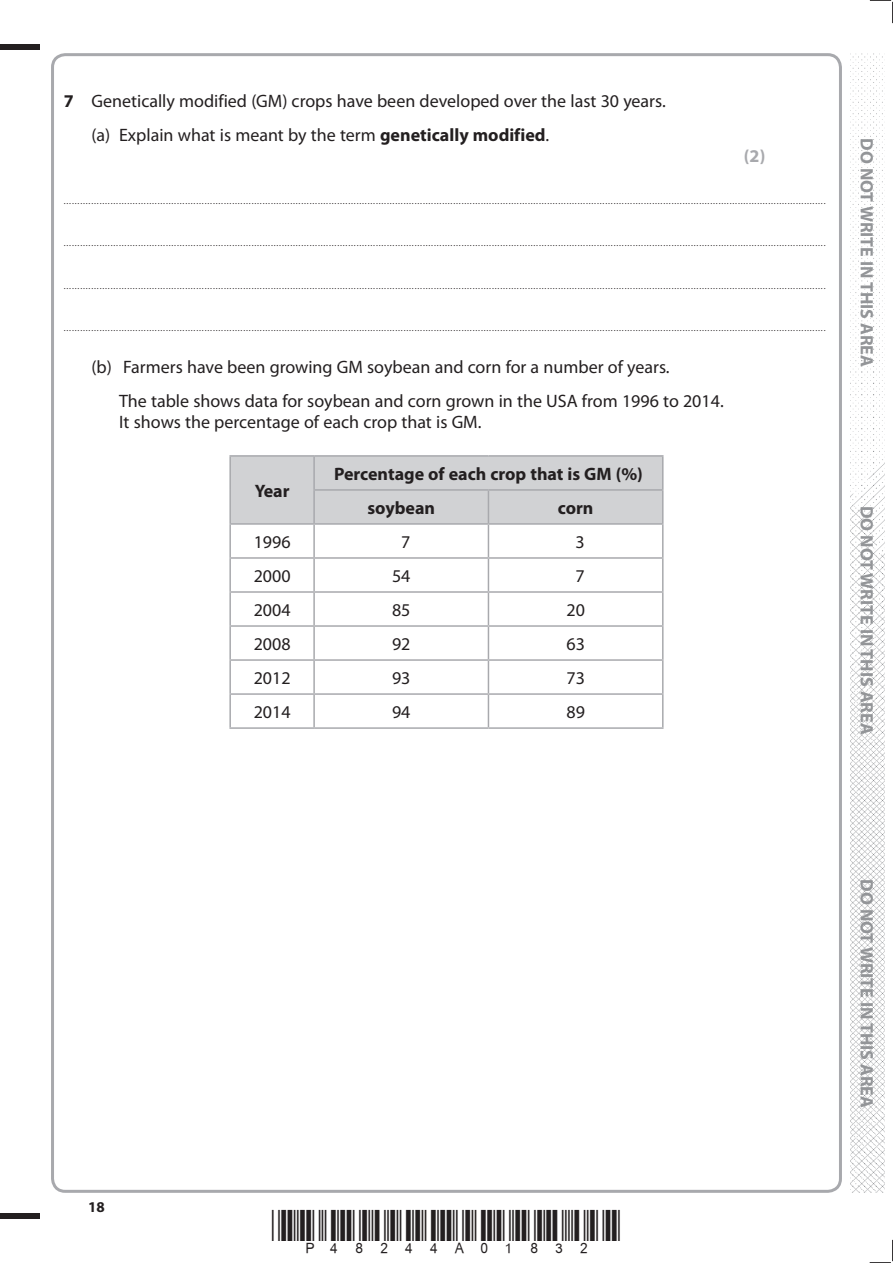
<style>
.page{position:relative;width:893px;height:1263px;background:#fff}
.page>*{position:absolute;margin:0;border:0;box-sizing:border-box;transform-origin:0 0}
.t1{font:39px "Bar Code 39 c HR";color:#231f20}
.t2{font:18px/33.8px "Myriad Pro";color:#231f20}
.t3{font:700 18px "Myriad Pro";color:#939598}
.t4{font:700 18px/34px "Myriad Pro";color:#231f20}
.t5{font:700 18px "Myriad Pro";color:#a8a9ad}
.t6{font:700 15px "Myriad Pro";color:#231f20}
.t7{font:9px "Myriad Pro";color:#231f20}
.s1{font-weight:700}
</style>
<div class="page">
<div style="left:0;top:44px;width:40px;height:5px;background:#231f20"></div>
<div style="left:0;top:1214px;width:40px;height:5px;background:#231f20"></div>
<svg style="left:870px;top:0;width:23px;height:23px"></svg>
<svg style="left:870px;top:1240px;width:23px;height:23px"></svg>
<img style="left:850px;top:53px;width:34px;height:1140px">
<div style="left:231px;top:457px;width:431px;height:66px;background:#d1d2d4"></div>
<hr style="left:229px;top:455px;width:85px;height:2px;background:#a8a9ad">
<hr style="left:229px;top:457px;width:2px;height:33px;background:#a8a9ad">
<hr style="left:314px;top:455px;width:174px;height:2px;background:#a8a9ad">
<hr style="left:313px;top:457px;width:2px;height:32px;background:#a8a9ad">
<hr style="left:488px;top:455px;width:175px;height:2px;background:#a8a9ad">
<hr style="left:662px;top:457px;width:1px;height:32px;background:#a8a9ad">
<hr style="left:229px;top:490px;width:2px;height:33px;background:#a8a9ad">
<hr style="left:313px;top:489px;width:175px;height:2px;background:#a8a9ad">
<hr style="left:313px;top:491px;width:2px;height:32px;background:#a8a9ad">
<hr style="left:488px;top:489px;width:175px;height:2px;background:#a8a9ad">
<hr style="left:488px;top:491px;width:1px;height:32px;background:#a8a9ad">
<hr style="left:662px;top:491px;width:1px;height:32px;background:#a8a9ad">
<hr style="left:229px;top:523px;width:85px;height:2px;background:#a8a9ad">
<hr style="left:229px;top:525px;width:2px;height:32px;background:#a8a9ad">
<hr style="left:314px;top:523px;width:174px;height:2px;background:#a8a9ad">
<hr style="left:313px;top:525px;width:2px;height:32px;background:#a8a9ad">
<hr style="left:488px;top:523px;width:175px;height:2px;background:#a8a9ad">
<hr style="left:488px;top:525px;width:1px;height:32px;background:#a8a9ad">
<hr style="left:662px;top:525px;width:1px;height:32px;background:#a8a9ad">
<hr style="left:229px;top:557px;width:85px;height:2px;background:#a8a9ad">
<hr style="left:229px;top:559px;width:2px;height:32px;background:#a8a9ad">
<hr style="left:314px;top:557px;width:174px;height:2px;background:#a8a9ad">
<hr style="left:313px;top:559px;width:2px;height:32px;background:#a8a9ad">
<hr style="left:488px;top:557px;width:175px;height:2px;background:#a8a9ad">
<hr style="left:488px;top:559px;width:1px;height:32px;background:#a8a9ad">
<hr style="left:662px;top:559px;width:1px;height:32px;background:#a8a9ad">
<hr style="left:229px;top:591px;width:85px;height:2px;background:#a8a9ad">
<hr style="left:229px;top:593px;width:2px;height:32px;background:#a8a9ad">
<hr style="left:314px;top:591px;width:174px;height:2px;background:#a8a9ad">
<hr style="left:313px;top:593px;width:2px;height:32px;background:#a8a9ad">
<hr style="left:488px;top:591px;width:175px;height:2px;background:#a8a9ad">
<hr style="left:488px;top:593px;width:1px;height:32px;background:#a8a9ad">
<hr style="left:662px;top:593px;width:1px;height:32px;background:#a8a9ad">
<hr style="left:229px;top:625px;width:85px;height:2px;background:#a8a9ad">
<hr style="left:229px;top:627px;width:2px;height:32px;background:#a8a9ad">
<hr style="left:314px;top:625px;width:174px;height:2px;background:#a8a9ad">
<hr style="left:313px;top:627px;width:2px;height:32px;background:#a8a9ad">
<hr style="left:488px;top:625px;width:175px;height:2px;background:#a8a9ad">
<hr style="left:488px;top:627px;width:1px;height:32px;background:#a8a9ad">
<hr style="left:662px;top:627px;width:1px;height:32px;background:#a8a9ad">
<hr style="left:229px;top:659px;width:85px;height:2px;background:#a8a9ad">
<hr style="left:229px;top:661px;width:2px;height:32px;background:#a8a9ad">
<hr style="left:314px;top:659px;width:174px;height:2px;background:#a8a9ad">
<hr style="left:313px;top:661px;width:2px;height:32px;background:#a8a9ad">
<hr style="left:488px;top:659px;width:175px;height:2px;background:#a8a9ad">
<hr style="left:488px;top:661px;width:1px;height:32px;background:#a8a9ad">
<hr style="left:662px;top:661px;width:1px;height:32px;background:#a8a9ad">
<hr style="left:229px;top:693px;width:85px;height:2px;background:#a8a9ad">
<hr style="left:229px;top:695px;width:2px;height:32px;background:#a8a9ad">
<hr style="left:314px;top:693px;width:174px;height:2px;background:#a8a9ad">
<hr style="left:313px;top:695px;width:2px;height:32px;background:#a8a9ad">
<hr style="left:488px;top:693px;width:175px;height:2px;background:#a8a9ad">
<hr style="left:488px;top:695px;width:1px;height:32px;background:#a8a9ad">
<hr style="left:662px;top:695px;width:1px;height:32px;background:#a8a9ad">
<hr style="left:229px;top:727px;width:85px;height:2px;background:#a8a9ad">
<hr style="left:314px;top:727px;width:174px;height:2px;background:#a8a9ad">
<hr style="left:488px;top:727px;width:175px;height:2px;background:#a8a9ad">
<h2 class="t2" style="left:91px;top:84px;width:576px;text-indent:-28px"><span class="s1">7</span> Genetically modified (GM) crops have been developed over the last 30 years. (a) Explain what is meant by the term <span class="s1">genetically modified</span>.</h2>
<h2 class="t5" style="left:744px;top:144px;width:23px">(2)</h2>
<p class="t7" style="left:64px;top:195px;width:763px">....................................................................................................................................................................................................................................................................................</p>
<p class="t7" style="left:64px;top:238px;width:763px">....................................................................................................................................................................................................................................................................................</p>
<p class="t7" style="left:64px;top:280px;width:763px">....................................................................................................................................................................................................................................................................................</p>
<p class="t7" style="left:64px;top:322px;width:763px">....................................................................................................................................................................................................................................................................................</p>
<h2 class="t2" style="left:119px;top:350px;width:606px;text-indent:-28px">(b) Farmers have been growing GM soybean and corn for a number of years.<br>The table shows data for soybean and corn grown in the USA from 1996 to 2014.</h2>
<h2 class="t2" style="left:119px;top:405px;width:364px">It shows the percentage of each crop that is GM.</h2>
<h2 class="t4" style="left:255px;top:473px;width:36px">Year</h2>
<h2 class="t4" style="left:367px;top:456px;width:277px;text-indent:-33px">Percentage of each crop that is GM (%) soybean</h2>
<h2 class="t4" style="left:558px;top:490px;width:37px">corn</h2>
<h2 class="t2" style="left:254px;top:524px;width:38px">1996</h2>
<h2 class="t2" style="left:401px;top:524px;width:11px">7</h2>
<h2 class="t2" style="left:575px;top:524px;width:11px">3</h2>
<h2 class="t2" style="left:254px;top:558px;width:38px">2000</h2>
<h2 class="t2" style="left:392px;top:558px;width:20px">54</h2>
<h2 class="t2" style="left:575px;top:558px;width:11px">7</h2>
<h2 class="t2" style="left:254px;top:593px;width:38px">2004</h2>
<h2 class="t2" style="left:392px;top:593px;width:20px">85</h2>
<h2 class="t2" style="left:566px;top:593px;width:20px">20</h2>
<h2 class="t2" style="left:254px;top:627px;width:38px">2008</h2>
<h2 class="t2" style="left:392px;top:627px;width:20px">92</h2>
<h2 class="t2" style="left:566px;top:627px;width:20px">63</h2>
<h2 class="t2" style="left:254px;top:661px;width:38px">2012</h2>
<h2 class="t2" style="left:392px;top:661px;width:20px">93</h2>
<h2 class="t2" style="left:566px;top:661px;width:20px">73</h2>
<h2 class="t2" style="left:254px;top:695px;width:38px">2014</h2>
<h2 class="t2" style="left:392px;top:695px;width:20px">94</h2>
<h2 class="t2" style="left:566px;top:695px;width:20px">89</h2>
<h2 class="t3" style="left:878px;top:138px;width:230px;rotate:90deg">DO NOT WRITE IN THIS AREA</h2>
<h2 class="t3" style="left:878px;top:506px;width:230px;rotate:90deg">DO NOT WRITE IN THIS AREA</h2>
<h3 class="t6" style="left:88px;top:1197px;width:18px">18</h3>
<h1 class="t1" style="left:322px;top:1199px;width:126px">✔ ✔✔</h1>
<h2 class="t3" style="left:878px;top:879px;width:230px;rotate:90deg">DO NOT WRITE IN THIS AREA</h2>
</div>
